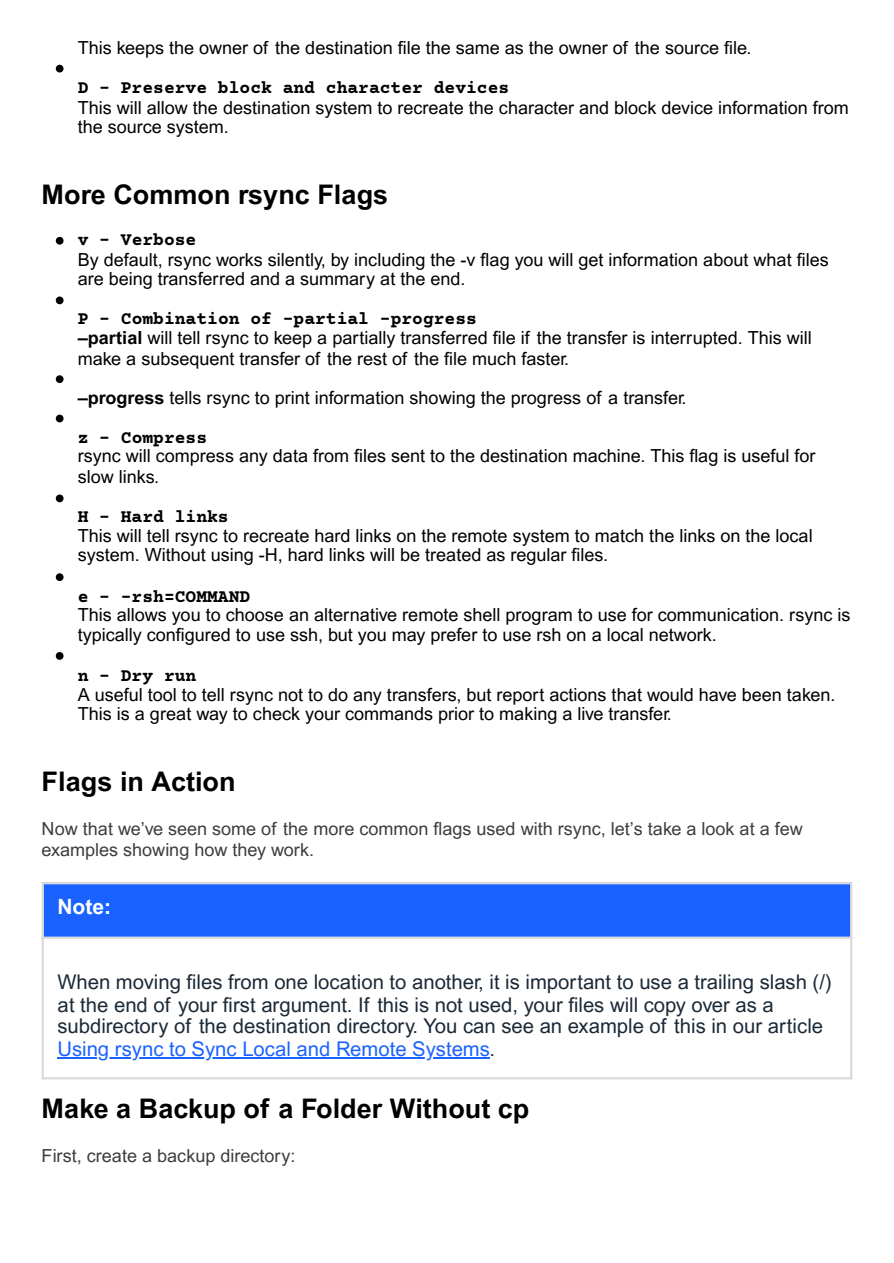
<style>
.page{position:relative;width:894px;height:1263px;background:#fff}
.page>*{position:absolute;margin:0;border:0;box-sizing:border-box;transform-origin:0 0}
.t1{font:700 27px "Arial MT Pro";color:#000}
.t2{font:700 21px "Arial MT Pro";color:#fff}
.t3{font:20.25px/22.2px "Arial MT Pro";color:#1b2937}
.t4{font:18px/19.6px "Arial MT Pro";color:#000}
.t5{font:18px/21.3px "Arial MT Pro";color:#3d3d3d}
.s1{font-family:"Courier Prime";font-weight:700}
.s2{font-weight:700}
.s3{color:#1a62ff}
</style>
<div class="page">
<svg style="left:56px;top:65px;width:7px;height:7px"></svg>
<svg style="left:56px;top:237px;width:7px;height:8px"></svg>
<svg style="left:56px;top:297px;width:7px;height:7px"></svg>
<svg style="left:56px;top:375px;width:7px;height:8px"></svg>
<svg style="left:56px;top:415px;width:7px;height:7px"></svg>
<svg style="left:56px;top:495px;width:7px;height:7px"></svg>
<svg style="left:56px;top:573px;width:7px;height:8px"></svg>
<svg style="left:56px;top:652px;width:7px;height:8px"></svg>
<div style="left:42px;top:883px;width:809px;height:55px;background:#1a62ff"></div>
<hr style="left:57px;top:1057px;width:432px;height:1px;background:#1a62ff">
<hr style="left:42px;top:884px;width:2px;height:193px;background:#dbdbdb">
<hr style="left:849px;top:884px;width:3px;height:193px;background:#dbdbdb">
<hr style="left:42px;top:882px;width:810px;height:2px;background:#dbdbdb">
<hr style="left:42px;top:937px;width:810px;height:2px;background:#dbdbdb">
<hr style="left:42px;top:1077px;width:810px;height:2px;background:#dbdbdb">
<p class="t4" style="left:78px;top:40px;width:675px">This keeps the owner of the destination fi le the same as the owner of the source fi le.</p>
<p class="t4" style="left:78px;top:79px;width:772px"><span class="s1">D – Preserve block and character devices<br></span>This will allow the destination system to recreate the character and block device information from the source system.</p>
<p class="t1" style="left:42px;top:184px;width:348px">More Common rsync Flags</p>
<p class="t4" style="left:78px;top:231px;width:752px"><span class="s1">v – Verbose<br></span>By default, rsync works silently, by including the -v flag you will get information about what fi les are being transferred and a summary at the end.</p>
<p class="t4" style="left:78px;top:310px;width:735px;line-height:20.2px"><span class="s1">P – Combination of –partial –progress<br></span><span class="s2">–partial</span> will tell rsync to keep a partially transferred fi le if the transfer is interrupted. This will make a subsequent transfer of the rest of the fi le much faster.</p>
<p class="t4" style="left:78px;top:390px;width:610px"><span class="s2">–progress</span> tells rsync to print information showing the progress of a transfer.</p>
<p class="t4" style="left:78px;top:429px;width:739px"><span class="s1">z – Compress<br></span>rsync will compress any data from fi les sent to the destination machine. This flag is useful for slow links.</p>
<p class="t4" style="left:78px;top:508px;width:736px"><span class="s1">H – Hard links<br></span>This will tell rsync to recreate hard links on the remote system to match the links on the local system. Without using -H, hard links will be treated as regular fi les.</p>
<p class="t4" style="left:78px;top:588px;width:774px"><span class="s1">e – –rsh=COMMAND<br></span>This allows you to choose an alternative remote shell program to use for communication. rsync is typically configured to use ssh, but you may prefer to use rsh on a local network.</p>
<p class="t4" style="left:78px;top:667px;width:759px"><span class="s1">n – Dry run<br></span>A useful tool to tell rsync not to do any transfers, but report actions that would have been taken.<br>This is a great way to check your commands prior to making a live transfer.</p>
<p class="t1" style="left:42px;top:771px;width:195px">Flags in Action</p>
<p class="t5" style="left:42px;top:820px;width:762px">Now that we’ve seen some of the more common flags used with rsync, let’s take a look at a few examples showing how they work.</p>
<p class="t2" style="left:57px;top:898px;width:55px">Note:</p>
<p class="t3" style="left:57px;top:974px;width:775px">When moving fi les from one location to another, it is important to use a trailing slash (/) at the end of your first argument. If this is not used, your fi les will copy over as a subdirectory of the destination directory. You can see an example of this in our article <span class="s3">Using rsync to Sync Local and Remote Systems</span>.</p>
<h2 class="t1" style="left:42px;top:1099px;width:489px">Make a Backup of a Folder Without cp</h2>
<p class="t5" style="left:42px;top:1147px;width:255px">First, create a backup directory:</p>
</div>
